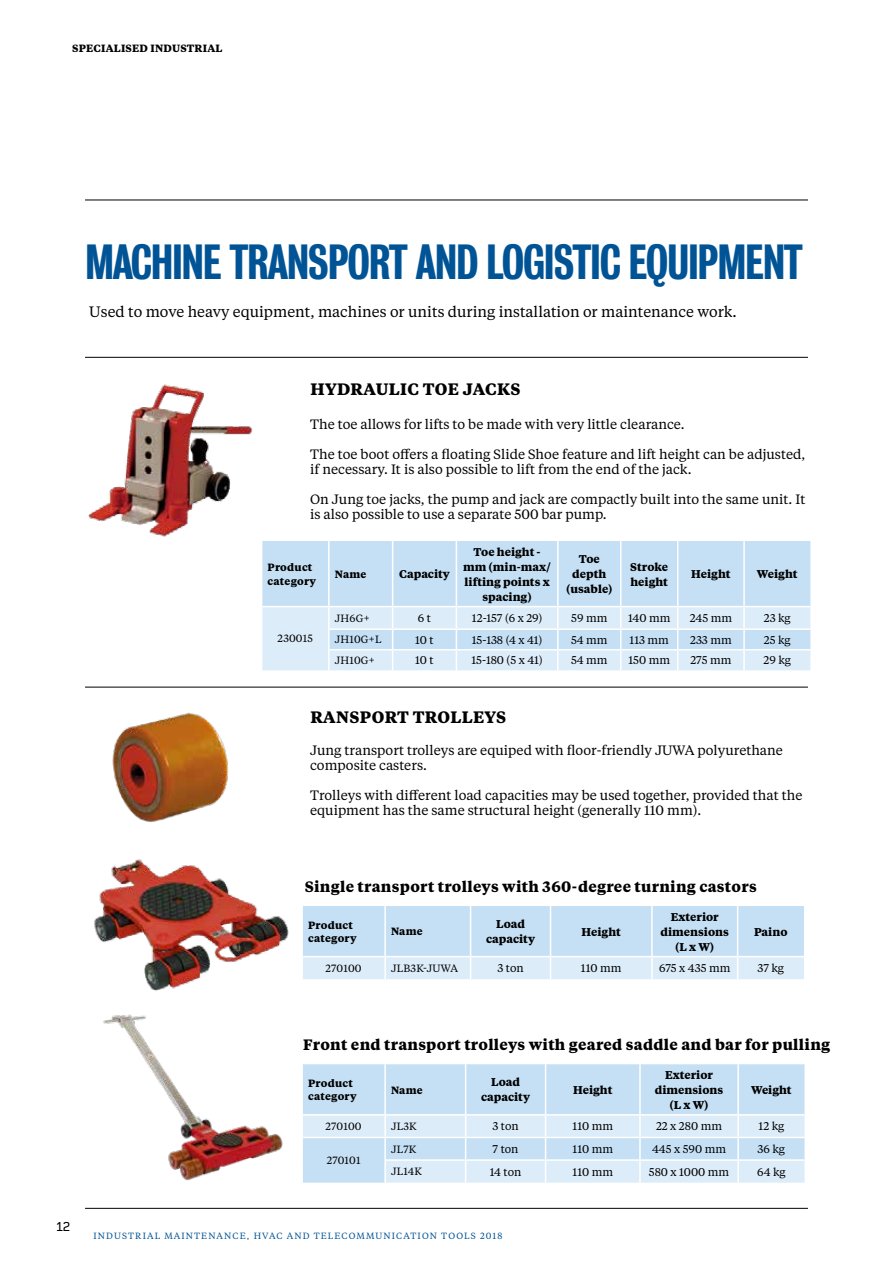
<style>
.page{position:relative;width:893px;height:1263px;background:#fff}
.page>*{position:absolute;margin:0;border:0;box-sizing:border-box;transform-origin:0 0}
.t1{font:500 45px "Bureau Grot Cond";letter-spacing:-.03em;color:#005496}
.t2{font:700 16.5px "Tiempos Text";letter-spacing:.02em;color:#000}
.t3{font:700 15px "Tiempos Text";letter-spacing:.02em;color:#000}
.t4{font:15px "Tiempos Text";color:#000}
.t5{font:13.5px/15px "Tiempos Text";color:#000}
.t6{font:500 13.5px "Foundry Monoline";color:#000}
.t7{font:11.25px "Tiempos Text";color:#000}
.t8{font:700 11.25px/15px "Tiempos Text";color:#000;text-align:center}
.t9{font:700 10.5px/13.5px "Tiempos Text";letter-spacing:.02em;color:#000}
.t10{font:10.5px "Tiempos Text";letter-spacing:.02em;color:#000}
.t11{font:9px "Tiempos Text";letter-spacing:.12em;color:#005496}
</style>
<div class="page">
<hr style="left:85px;top:200px;width:723px;height:1px;background:#000">
<hr style="left:85px;top:1208px;width:723px;height:1px;background:#000">
<hr style="left:85px;top:357px;width:723px;height:1px;background:#000">
<img style="left:88px;top:384px;width:165px;height:153px">
<div style="left:262px;top:541px;width:548px;height:65px;background:#c5e0f5"></div>
<hr style="left:328px;top:541px;width:2px;height:65px;background:#fff">
<hr style="left:392px;top:541px;width:1px;height:65px;background:#fff">
<hr style="left:456px;top:541px;width:1px;height:65px;background:#fff">
<hr style="left:557px;top:541px;width:2px;height:65px;background:#fff">
<hr style="left:620px;top:541px;width:1px;height:65px;background:#fff">
<hr style="left:677px;top:541px;width:1px;height:65px;background:#fff">
<hr style="left:743px;top:541px;width:2px;height:65px;background:#fff">
<svg style="left:262px;top:607px;width:548px;height:63px;background:#d6e9f8"></svg>
<hr style="left:743px;top:650px;width:2px;height:20px;background:#fff">
<hr style="left:330px;top:649px;width:63px;height:1px;background:#fff">
<hr style="left:393px;top:649px;width:63px;height:1px;background:#fff">
<hr style="left:456px;top:649px;width:102px;height:1px;background:#fff">
<hr style="left:558px;top:649px;width:63px;height:1px;background:#fff">
<hr style="left:621px;top:649px;width:57px;height:1px;background:#fff">
<hr style="left:678px;top:649px;width:66px;height:1px;background:#fff">
<hr style="left:744px;top:649px;width:66px;height:1px;background:#fff">
<hr style="left:330px;top:628px;width:63px;height:2px;background:#fff">
<hr style="left:393px;top:628px;width:63px;height:2px;background:#fff">
<hr style="left:456px;top:628px;width:102px;height:2px;background:#fff">
<hr style="left:558px;top:628px;width:63px;height:2px;background:#fff">
<hr style="left:621px;top:628px;width:57px;height:2px;background:#fff">
<hr style="left:678px;top:628px;width:66px;height:2px;background:#fff">
<hr style="left:744px;top:628px;width:66px;height:2px;background:#fff">
<svg style="left:303px;top:906px;width:501px;height:73px;background:#cde4f6"></svg>
<hr style="left:303px;top:956px;width:82px;height:1px;background:#fff">
<hr style="left:385px;top:956px;width:86px;height:1px;background:#fff">
<hr style="left:471px;top:956px;width:79px;height:1px;background:#fff">
<hr style="left:550px;top:956px;width:102px;height:1px;background:#fff">
<hr style="left:652px;top:956px;width:86px;height:1px;background:#fff">
<hr style="left:738px;top:956px;width:66px;height:1px;background:#fff">
<div style="left:303px;top:1064px;width:501px;height:50px;background:#c5e0f5"></div>
<hr style="left:384px;top:1064px;width:2px;height:50px;background:#fff">
<hr style="left:465px;top:1064px;width:1px;height:50px;background:#fff">
<hr style="left:545px;top:1064px;width:1px;height:50px;background:#fff">
<hr style="left:639px;top:1064px;width:2px;height:50px;background:#fff">
<hr style="left:737px;top:1064px;width:2px;height:50px;background:#fff">
<svg style="left:302px;top:1115px;width:502px;height:68px;background:#d4e8f7"></svg>
<hr style="left:639px;top:1161px;width:2px;height:22px;background:#fff">
<hr style="left:737px;top:1161px;width:2px;height:22px;background:#fff">
<hr style="left:386px;top:1159px;width:80px;height:2px;background:#fff">
<hr style="left:466px;top:1159px;width:80px;height:2px;background:#fff">
<hr style="left:546px;top:1159px;width:94px;height:2px;background:#fff">
<hr style="left:640px;top:1159px;width:98px;height:2px;background:#fff">
<hr style="left:738px;top:1159px;width:66px;height:2px;background:#fff">
<hr style="left:303px;top:1137px;width:82px;height:1px;background:#fff">
<hr style="left:385px;top:1137px;width:81px;height:1px;background:#fff">
<hr style="left:466px;top:1137px;width:80px;height:1px;background:#fff">
<hr style="left:546px;top:1137px;width:94px;height:1px;background:#fff">
<hr style="left:640px;top:1137px;width:98px;height:1px;background:#fff">
<hr style="left:738px;top:1137px;width:66px;height:1px;background:#fff">
<hr style="left:85px;top:687px;width:723px;height:1px;background:#000">
<img style="left:94px;top:859px;width:195px;height:132px">
<img style="left:103px;top:1014px;width:180px;height:167px">
<img style="left:112px;top:712px;width:116px;height:110px">
<p class="t9" style="left:72px;top:41px;width:152px">SPECIALISED INDUSTRIAL</p>
<h1 class="t1" style="left:85px;top:236px;width:719px">MACHINE TRANSPORT AND LOGISTIC EQUIPMENT</h1>
<p class="t4" style="left:89px;top:302px;width:649px">Used to move heavy equipment, machines or units during installation or maintenance work.</p>
<p class="t2" style="left:310px;top:377px;width:212px">HYDRAULIC TOE JACKS</p>
<p class="t5" style="left:310px;top:416px;width:376px">The toe allows for lifts to be made with very little clearance.</p>
<p class="t5" style="left:310px;top:446px;width:497px">The toe boot offers a floating Slide Shoe feature and lift height can be adjusted, if necessary. It is also possible to lift from the end of the jack.</p>
<p class="t5" style="left:310px;top:491px;width:497px">On Jung toe jacks, the pump and jack are compactly built into the same unit. It is also possible to use a separate 500 bar pump.</p>
<p class="t9" style="left:268px;top:560px;width:50px">Product category</p>
<p class="t9" style="left:335px;top:567px;width:33px">Name</p>
<p class="t8" style="left:399px;top:566px;width:52px">Capacity</p>
<p class="t8" style="left:463px;top:543px;width:89px">Toe height - mm (min-max/ lifting points x spacing)</p>
<p class="t8" style="left:566px;top:551px;width:48px">Toe depth (usable)</p>
<p class="t8" style="left:630px;top:558px;width:39px;text-align:left">Stroke height</p>
<p class="t8" style="left:691px;top:566px;width:41px">Height</p>
<p class="t8" style="left:757px;top:566px;width:42px">Weight</p>
<p class="t10" style="left:278px;top:632px;width:37px">230015</p>
<p class="t10" style="left:335px;top:611px;width:36px">JH6G+</p>
<p class="t7" style="left:418px;top:611px;width:15px">6 t</p>
<p class="t7" style="left:472px;top:611px;width:72px">12-157 (6 x 29)</p>
<p class="t7" style="left:571px;top:611px;width:38px">59 mm</p>
<p class="t7" style="left:628px;top:611px;width:44px">140 mm</p>
<p class="t7" style="left:690px;top:611px;width:44px">245 mm</p>
<p class="t7" style="left:764px;top:611px;width:28px">23 kg</p>
<p class="t10" style="left:335px;top:633px;width:48px">JH10G+L</p>
<p class="t7" style="left:415px;top:632px;width:20px">10 t</p>
<p class="t7" style="left:472px;top:632px;width:72px">15-138 (4 x 41)</p>
<p class="t7" style="left:571px;top:632px;width:38px">54 mm</p>
<p class="t7" style="left:630px;top:632px;width:41px">113 mm</p>
<p class="t7" style="left:690px;top:632px;width:43px">233 mm</p>
<p class="t7" style="left:764px;top:632px;width:28px">25 kg</p>
<p class="t10" style="left:335px;top:653px;width:41px">JH10G+</p>
<p class="t7" style="left:415px;top:653px;width:20px">10 t</p>
<p class="t7" style="left:472px;top:653px;width:73px">15-180 (5 x 41)</p>
<p class="t7" style="left:571px;top:653px;width:38px">54 mm</p>
<p class="t7" style="left:628px;top:653px;width:43px">150 mm</p>
<p class="t7" style="left:690px;top:653px;width:42px">275 mm</p>
<p class="t7" style="left:764px;top:653px;width:29px">29 kg</p>
<p class="t2" style="left:310px;top:705px;width:197px">RANSPORT TROLLEYS</p>
<p class="t5" style="left:310px;top:742px;width:474px">Jung transport trolleys are equiped with floor-friendly JUWA polyurethane composite casters.</p>
<p class="t5" style="left:310px;top:787px;width:494px">Trolleys with different load capacities may be used together, provided that the equipment has the same structural height (generally 110 mm).</p>
<p class="t3" style="left:305px;top:876px;width:454px">Single transport trolleys with 360-degree turning castors</p>
<p class="t9" style="left:308px;top:917px;width:50px">Product category</p>
<p class="t9" style="left:391px;top:924px;width:33px">Name</p>
<p class="t8" style="left:486px;top:916px;width:50px">Load capacity</p>
<p class="t8" style="left:581px;top:923px;width:41px">Height</p>
<p class="t8" style="left:660px;top:908px;width:70px">Exterior dimensions (L x W)</p>
<p class="t8" style="left:754px;top:923px;width:35px">Paino</p>
<p class="t10" style="left:326px;top:961px;width:38px">270100</p>
<p class="t10" style="left:391px;top:961px;width:69px">JLB3K-JUWA</p>
<p class="t7" style="left:497px;top:961px;width:28px">3 ton</p>
<p class="t7" style="left:581px;top:961px;width:42px">110 mm</p>
<p class="t7" style="left:659px;top:961px;width:73px">675 x 435 mm</p>
<p class="t7" style="left:757px;top:961px;width:28px">37 kg</p>
<p class="t3" style="left:303px;top:1034px;width:528px">Front end transport trolleys with geared saddle and bar for pulling</p>
<p class="t9" style="left:308px;top:1076px;width:50px">Product category</p>
<p class="t9" style="left:391px;top:1082px;width:33px">Name</p>
<p class="t8" style="left:481px;top:1074px;width:50px">Load capacity</p>
<p class="t8" style="left:573px;top:1082px;width:41px">Height</p>
<p class="t8" style="left:655px;top:1067px;width:70px">Exterior dimensions (L x W)</p>
<p class="t8" style="left:751px;top:1082px;width:42px">Weight</p>
<p class="t6" style="left:57px;top:1219px;width:15px">12</p>
<p class="t10" style="left:326px;top:1119px;width:38px">270100</p>
<p class="t10" style="left:391px;top:1119px;width:27px">JL3K</p>
<p class="t7" style="left:492px;top:1119px;width:28px">3 ton</p>
<p class="t7" style="left:572px;top:1119px;width:42px">110 mm</p>
<p class="t7" style="left:656px;top:1119px;width:67px">22 x 280 mm</p>
<p class="t7" style="left:758px;top:1119px;width:27px">12 kg</p>
<p class="t10" style="left:327px;top:1153px;width:35px">270101</p>
<p class="t10" style="left:391px;top:1142px;width:27px">JL7K</p>
<p class="t7" style="left:493px;top:1141px;width:27px">7 ton</p>
<p class="t7" style="left:572px;top:1141px;width:42px">110 mm</p>
<p class="t7" style="left:652px;top:1141px;width:76px">445 x 590 mm</p>
<p class="t7" style="left:758px;top:1141px;width:29px">36 kg</p>
<p class="t10" style="left:391px;top:1164px;width:32px">JL14K</p>
<p class="t7" style="left:490px;top:1164px;width:33px">14 ton</p>
<p class="t7" style="left:572px;top:1164px;width:42px">110 mm</p>
<p class="t7" style="left:649px;top:1164px;width:82px">580 x 1000 mm</p>
<p class="t7" style="left:757px;top:1164px;width:30px">64 kg</p>
<p class="t11" style="left:94px;top:1230px;width:410px">INDUSTRIAL MAINTENANCE, HVAC AND TELECOMMUNICATION TOOLS 2018</p>
</div>
